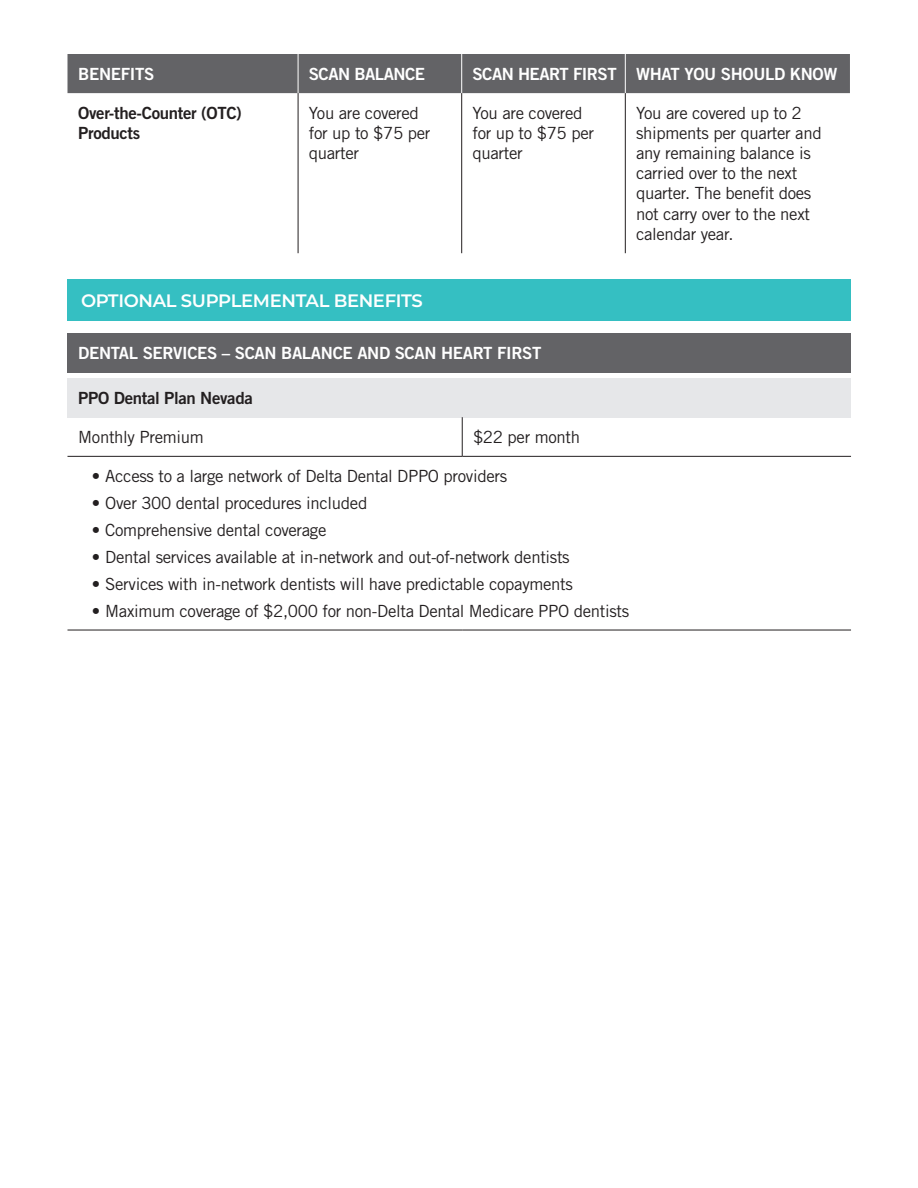
<style>
.page{position:relative;width:918px;height:1188px;background:#fff}
.page>*{position:absolute;margin:0;border:0;box-sizing:border-box;transform-origin:0 0}
.Bar_Page_Header{font:600 18px "Montserrat";letter-spacing:-.02em;color:#fff}
.BODY{font:16.8px/20.1px "Trade Gothic LT Std";letter-spacing:-.02em;color:#231f20}
.t1{font:16.8px "Trade Gothic LT Std Bd 2";letter-spacing:-.02em;color:#fff}
.BODY-2{font:16.8px/20.1px "Trade Gothic LT Std Bd 2";letter-spacing:-.02em;color:#231f20}
.SUBHEAD_BK{font:16.8px "Trade Gothic LT Std Bd 2";letter-spacing:-.02em;color:#231f20}
</style>
<div class="page">
<div style="left:68px;top:54px;width:782px;height:39px;background:#636366"></div>
<hr style="left:298px;top:54px;width:1px;height:39px;background:#fff">
<hr style="left:461px;top:54px;width:1px;height:39px;background:#fff">
<hr style="left:625px;top:54px;width:1px;height:39px;background:#fff">
<hr style="left:298px;top:93px;width:1px;height:160px;background:#231f20">
<hr style="left:461px;top:93px;width:1px;height:160px;background:#231f20">
<hr style="left:625px;top:93px;width:1px;height:160px;background:#231f20">
<div style="left:68px;top:279px;width:783px;height:41px;background:#35bfc2"></div>
<div style="left:68px;top:333px;width:783px;height:39px;background:#636366"></div>
<div style="left:68px;top:378px;width:783px;height:39px;background:#e6e7e9"></div>
<hr style="left:462px;top:417px;width:1px;height:39px;background:#231f20">
<hr style="left:68px;top:456px;width:394px;height:1px;background:#231f20">
<hr style="left:462px;top:456px;width:389px;height:1px;background:#231f20">
<hr style="left:68px;top:630px;width:394px;height:1px;background:#231f20">
<hr style="left:462px;top:630px;width:389px;height:1px;background:#231f20">
<p class="t1" style="left:78px;top:63px;width:78px">BENEFITS</p>
<p class="t1" style="left:309px;top:63px;width:118px">SCAN BALANCE</p>
<p class="t1" style="left:472px;top:63px;width:146px">SCAN HEART FIRST</p>
<p class="t1" style="left:636px;top:63px;width:203px">WHAT YOU SHOULD KNOW</p>
<p class="BODY-2" style="left:78px;top:102px;width:165px">Over-the-Counter (OTC)<br>Products</p>
<p class="BODY" style="left:309px;top:103px;width:123px">You are covered for up to $75 per quarter</p>
<p class="BODY" style="left:472px;top:103px;width:123px">You are covered for up to $75 per quarter</p>
<p class="BODY" style="left:636px;top:103px;width:187px">You are covered up to 2 shipments per quarter and any remaining balance is carried over to the next quarter. The benefit does not carry over to the next calendar year.</p>
<p class="Bar_Page_Header" style="left:81px;top:288px;width:343px">OPTIONAL SUPPLEMENTAL BENEFITS</p>
<p class="t1" style="left:78px;top:342px;width:465px">DENTAL SERVICES – SCAN BALANCE AND SCAN HEART FIRST</p>
<p class="SUBHEAD_BK" style="left:78px;top:387px;width:176px">PPO Dental Plan Nevada</p>
<p class="BODY" style="left:78px;top:427px;width:127px">Monthly Premium</p>
<p class="BODY" style="left:473px;top:427px;width:109px">$22 per month</p>
<p class="BODY" style="left:92px;top:466px;width:417px">• Access to a large network of Delta Dental DPPO providers</p>
<p class="BODY" style="left:92px;top:493px;width:277px">• Over 300 dental procedures included</p>
<p class="BODY" style="left:92px;top:520px;width:236px">• Comprehensive dental coverage</p>
<p class="BODY" style="left:92px;top:546px;width:479px">• Dental services available at in-network and out-of-network dentists</p>
<p class="BODY" style="left:92px;top:573px;width:483px">• Services with in-network dentists will have predictable copayments</p>
<p class="BODY" style="left:92px;top:600px;width:539px">• Maximum coverage of $2,000 for non-Delta Dental Medicare PPO dentists</p>
</div>
